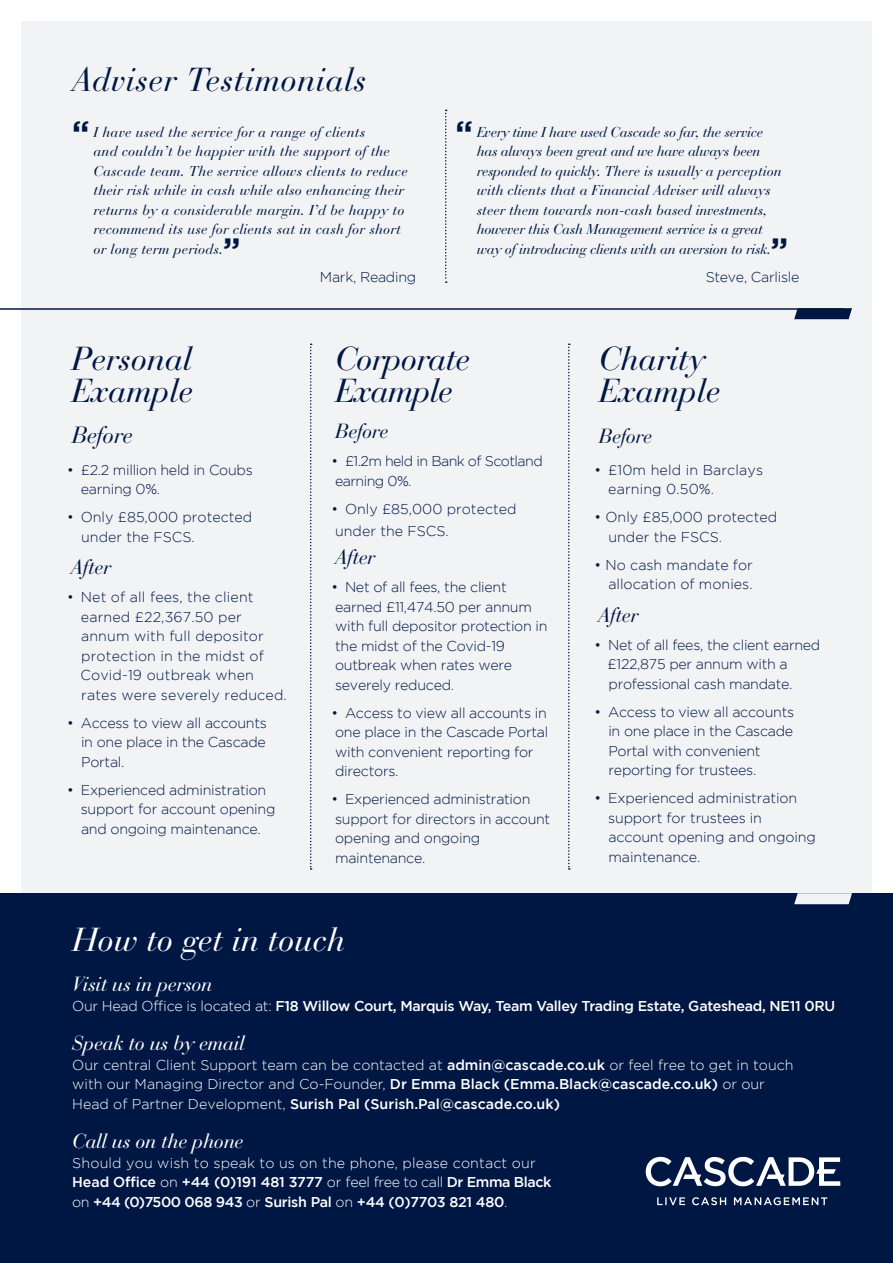
<style>
.page{position:relative;width:893px;height:1263px;background:#fff}
.page>*{position:absolute;margin:0;border:0;box-sizing:border-box;transform-origin:0 0}
.Sub_Header{font:italic 33px/31.5px "Bauer Bodoni";letter-spacing:-.01em;color:#001744}
.Sub_Header-2{font:italic 33px "Bauer Bodoni";letter-spacing:.01em;color:#001744}
.Sub_Header-3{font:italic 33px/31.5px "Bauer Bodoni";letter-spacing:-.03em;color:#001744}
.Sub_Header-4{font:italic 33px "Bauer Bodoni";letter-spacing:-.01em;color:#fff}
.Sub_Header-5{font:700 32.25px "Gotham";color:#001744}
.Sub_Header-6{font:italic 23.25px "Bauer Bodoni";letter-spacing:-.02em;color:#001744}
.Sub_Header-7{font:italic 20.25px "Bauer Bodoni";letter-spacing:-.02em;color:#fff}
.Sub_Header-8{font:italic 20.25px "Bauer Bodoni";letter-spacing:-.02em;color:#001744}
.Sub_Header-9{font:300 14.25px/19.5px "Gotham";letter-spacing:-.02em;color:#001744}
.Sub_Header-10{font:italic 14.25px/19.5px "Bauer Bodoni";letter-spacing:-.02em;color:#001744}
.Sub_Header-11{font:italic 14.25px/19.5px "Bauer Bodoni";color:#001744}
.Sub_Header-12{font:500 14.25px/19.5px "Gotham";letter-spacing:-.02em;color:#fff}
.Sub_Header-13{font:300 14.25px/19.5px "Gotham";color:#fff}
.Sub_Header-14{font:300 14.25px/19.5px "Gotham";letter-spacing:.01em;color:#001744}
.Sub_Header-15{font:300 14.25px/19.5px "Gotham";color:#001744}
.Sub_Header-16{font:300 14.25px/19.5px "Gotham";letter-spacing:-.04em;color:#001744}
.s1{font-weight:300}
.s2{font-weight:500}
.s3{font-style:inherit}
</style>
<div class="page">
<div style="left:21px;top:21px;width:851px;height:1221px;background:#f2f3f4"></div>
<div style="left:0;top:893px;width:893px;height:370px;background:#001744"></div>
<svg style="left:445px;top:110px;width:2px;height:173px"></svg>
<svg style="left:310px;top:344px;width:2px;height:526px"></svg>
<svg style="left:568px;top:344px;width:2px;height:526px"></svg>
<hr style="left:0;top:308px;width:843px;height:2px;background:#001744">
<svg style="left:794px;top:308px;width:58px;height:11px"></svg>
<svg style="left:794px;top:893px;width:58px;height:11px"></svg>
<svg style="left:657px;top:1197px;width:170px;height:8px"></svg>
<svg style="left:646px;top:1157px;width:194px;height:29px"></svg>
<p class="Sub_Header-2" style="left:72px;top:60px;width:296px">Adviser Testimonials</p>
<p class="Sub_Header-5" style="left:72px;top:114px;width:19px">“</p>
<p class="Sub_Header-11" style="left:94px;top:122px;width:316px">I have used the service for a range of clients<br>and couldn’t be happier with the support of the Cascade team. The service allows clients to reduce their risk while in cash while also enhancing their returns by a considerable margin. I’d be happy to recommend its use for clients sat in cash for short or long term periods.</p>
<p class="Sub_Header-5" style="left:223px;top:231px;width:19px">”</p>
<p class="Sub_Header-9" style="left:320px;top:267px;width:98px">Mark, Reading</p>
<p class="Sub_Header-5" style="left:455px;top:114px;width:19px">“</p>
<p class="Sub_Header-10" style="left:477px;top:122px;width:307px">Every time I have used Cascade so far, the service has always been great and we have always been responded to quickly. There is usually a perception with clients that a Financial Adviser will always steer them towards non-cash based investments, however this Cash Management service is a great way of introducing clients with an aversion to risk.</p>
<p class="Sub_Header-5" style="left:771px;top:231px;width:19px">”</p>
<p class="Sub_Header-9" style="left:706px;top:267px;width:95px">Steve, Carlisle</p>
<p class="Sub_Header" style="left:72px;top:344px;width:123px">Personal<br>Example</p>
<p class="Sub_Header-6" style="left:72px;top:421px;width:62px">Before</p>
<p class="Sub_Header-9" style="left:81px;top:460px;width:173px;text-indent:-14px">• £2.2 million held in Coubs earning 0%.</p>
<p class="Sub_Header-15" style="left:81px;top:507px;width:173px;text-indent:-14px">• Only £85,000 protected under the FSCS.</p>
<p class="Sub_Header-8" style="left:71px;top:555px;width:41px">After</p>
<p class="Sub_Header-14" style="left:81px;top:587px;width:208px;text-indent:-13px">• Net of all fees, the client earned £22,367.50 per annum with full depositor protection in the midst of<br>Covid-19 outbreak when rates were severely reduced.</p>
<p class="Sub_Header-9" style="left:81px;top:713px;width:187px;text-align:justify;text-indent:-14px">• Access to view all accounts in one place in the Cascade Portal.</p>
<p class="Sub_Header-9" style="left:81px;top:780px;width:196px;text-indent:-14px">• Experienced administration support for account opening and ongoing maintenance.</p>
<p class="Sub_Header-3" style="left:335px;top:344px;width:137px">Corporate<br>Example</p>
<p class="Sub_Header-8" style="left:335px;top:419px;width:55px">Before</p>
<p class="Sub_Header-16" style="left:331px;top:451px;width:213px">• £1.2m held in Bank of Scotland earning 0%.</p>
<p class="Sub_Header-15" style="left:331px;top:497px;width:187px;line-height:22.4px">• Only £85,000 protected under the FSCS.</p>
<p class="Sub_Header-8" style="left:335px;top:545px;width:41px">After</p>
<p class="Sub_Header-9" style="left:331px;top:577px;width:218px">• Net of all fees, the client earned £11,474.50 per annum with full depositor protection in the midst of the Covid-19 outbreak when rates were severely reduced.</p>
<p class="Sub_Header-9" style="left:331px;top:703px;width:218px">• Access to view all accounts in one place in the Cascade Portal with convenient reporting for directors.</p>
<p class="Sub_Header-9" style="left:331px;top:789px;width:220px">• Experienced administration support for directors in account opening and ongoing maintenance.</p>
<p class="Sub_Header" style="left:599px;top:344px;width:123px">Charity<br>Example</p>
<p class="Sub_Header-8" style="left:599px;top:423px;width:55px">Before</p>
<p class="Sub_Header-14" style="left:608px;top:460px;width:156px;text-indent:-14px">• £10m held in Barclays earning 0.50%.</p>
<p class="Sub_Header-15" style="left:608px;top:507px;width:170px;text-indent:-14px">• Only £85,000 protected under the FSCS.</p>
<p class="Sub_Header-15" style="left:595px;top:555px;width:160px;text-align:right">• No cash mandate for allocation of monies.</p>
<p class="Sub_Header-8" style="left:598px;top:602px;width:41px">After</p>
<p class="Sub_Header-9" style="left:608px;top:635px;width:214px;text-indent:-13px">• Net of all fees, the client earned £122,875 per annum with a professional cash mandate.</p>
<p class="Sub_Header-9" style="left:608px;top:702px;width:187px;text-indent:-14px">• Access to view all accounts in one place in the Cascade<br>Portal with convenient reporting for trustees.</p>
<p class="Sub_Header-9" style="left:608px;top:788px;width:209px;text-indent:-14px">• Experienced administration support for trustees in account opening and ongoing maintenance.</p>
<p class="Sub_Header-4" style="left:72px;top:919px;width:274px">How to get in touch</p>
<p class="Sub_Header-7" style="left:72px;top:972px;width:142px">Visit us in person</p>
<p class="Sub_Header-12" style="left:72px;top:996px;width:765px"><span class="s1">Our Head Office is located at:</span> F18 Willow Court, Marquis Way, Team Valley Trading Estate, Gateshead, NE11 0RU</p>
<p class="Sub_Header-7" style="left:72px;top:1031px;width:174px">Speak to us by email</p>
<p class="Sub_Header-13" style="left:72px;top:1055px;width:723px">Our central Client Support team can be contacted at <span class="s2">admin@cascade.co.uk</span> or feel free to get in touch with our <span class="s3">Managing Director and Co-Founder,</span> <span class="s2">Dr Emma Black (Emma.Black@cascade.co.uk)</span> or our<br>Head of Partner Development, <span class="s2">Surish Pal (Surish.Pal@cascade.co.uk)</span></p>
<p class="Sub_Header-7" style="left:72px;top:1129px;width:173px">Call us on the phone</p>
<p class="Sub_Header-12" style="left:72px;top:1153px;width:481px"><span class="s1">Should you wish to speak to us on the phone, please contact our<br></span>Head Office <span class="s1">on</span> +44 (0)191 481 3777 <span class="s1">or feel free to call</span> Dr Emma Black <span class="s1">on</span> +44 (0)7500 068 943 <span class="s1">or</span> Surish Pal <span class="s1">on</span> +44 (0)7703 821 480<span class="s1">.</span></p>
</div>
